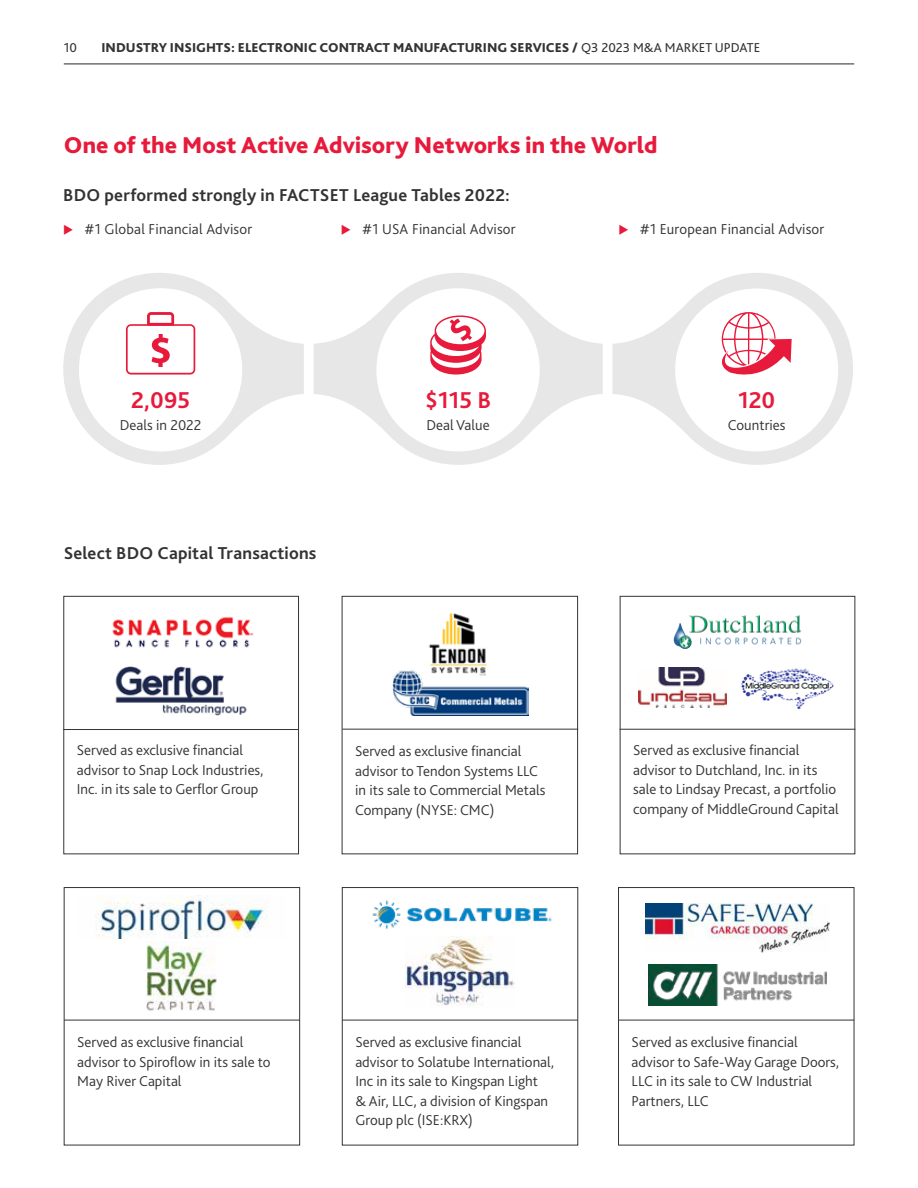
<style>
.page{position:relative;width:918px;height:1188px;background:#fff}
.page>*{position:absolute;margin:0;border:0;box-sizing:border-box;transform-origin:0 0}
.t1{font:800 24px "Bliss Pro";letter-spacing:.005em;color:#e81a3b}
.t2{font:700 24px "Bliss Pro";color:#e81a3b}
.t3{font:700 18px "Bliss Pro";letter-spacing:.01em;color:#333}
.t4{font:300 15px/19.5px "Bliss Pro";color:#333}
.t5{font:800 13.5px "Bliss Pro";color:#333}
.t6{font:13.5px "Bliss Pro";color:#333}
.s1{font-weight:400}
</style>
<div class="page">
<div style="left:342px;top:887px;width:236px;height:258px;border:1px solid #333"></div>
<hr style="left:620px;top:729px;width:235px;height:1px;background:#333">
<div style="left:342px;top:596px;width:236px;height:258px;border:1px solid #333"></div>
<hr style="left:342px;top:729px;width:236px;height:1px;background:#333">
<hr style="left:342px;top:1020px;width:236px;height:1px;background:#333">
<div style="left:618px;top:887px;width:236px;height:258px;border:1px solid #333"></div>
<hr style="left:618px;top:1020px;width:236px;height:1px;background:#333">
<div style="left:64px;top:887px;width:236px;height:258px;border:1px solid #333"></div>
<hr style="left:64px;top:1020px;width:236px;height:1px;background:#333">
<div style="left:63px;top:596px;width:236px;height:258px;border:1px solid #333"></div>
<hr style="left:63px;top:729px;width:236px;height:1px;background:#333">
<img style="left:429px;top:613px;width:58px;height:56px">
<img style="left:392px;top:669px;width:136px;height:46px">
<img style="left:673px;top:615px;width:129px;height:34px">
<img style="left:638px;top:667px;width:89px;height:41px">
<img style="left:741px;top:668px;width:93px;height:42px">
<img style="left:372px;top:900px;width:180px;height:29px">
<img style="left:405px;top:937px;width:109px;height:69px">
<img style="left:645px;top:903px;width:185px;height:50px">
<img style="left:648px;top:965px;width:179px;height:40px">
<img style="left:112px;top:617px;width:142px;height:31px">
<img style="left:115px;top:666px;width:132px;height:49px">
<img style="left:95px;top:896px;width:173px;height:42px">
<img style="left:147px;top:941px;width:70px;height:70px">
<svg style="left:63px;top:273px;width:241px;height:192px"></svg>
<div style="left:79px;top:288px;width:163px;height:163px;background:#fff;border-radius:50%"></div>
<svg style="left:314px;top:273px;width:289px;height:192px"></svg>
<div style="left:376px;top:288px;width:164px;height:163px;background:#fff;border-radius:50%"></div>
<svg style="left:613px;top:273px;width:240px;height:192px"></svg>
<div style="left:675px;top:288px;width:163px;height:163px;background:#fff;border-radius:50%"></div>
<svg style="left:126px;top:312px;width:69px;height:63px"></svg>
<svg style="left:430px;top:315px;width:56px;height:60px"></svg>
<svg style="left:721px;top:312px;width:71px;height:63px"></svg>
<hr style="left:64px;top:63px;width:790px;height:1px;background:#333">
<p class="t6" style="left:64px;top:39px;width:15px">10</p>
<p class="t5" style="left:102px;top:39px;width:660px">INDUSTRY INSIGHTS: ELECTRONIC CONTRACT MANUFACTURING SERVICES / <span class="s1">Q3 2023 M&amp;A MARKET UPDATE</span></p>
<h1 class="t1" style="left:64px;top:130px;width:595px">One of the Most Active Advisory Networks in the World</h1>
<p class="t3" style="left:63px;top:184px;width:448px">BDO performed strongly in FACTSET League Tables 2022:</p>
<p class="t4" style="left:84px;top:219px;width:169px">#1 Global Financial Advisor</p>
<p class="t4" style="left:362px;top:219px;width:155px">#1 USA Financial Advisor</p>
<p class="t4" style="left:640px;top:219px;width:186px">#1 European Financial Advisor</p>
<h1 class="t2" style="left:131px;top:385px;width:61px">2,095</h1>
<p class="t4" style="left:120px;top:415px;width:83px">Deals in 2022</p>
<p class="t3" style="left:64px;top:542px;width:254px">Select BDO Capital Transactions</p>
<h1 class="t2" style="left:425px;top:385px;width:67px">$115 B</h1>
<p class="t4" style="left:426px;top:415px;width:65px">Deal Value</p>
<p class="t4" style="left:77px;top:740px;width:188px">Served as exclusive financial advisor to Snap Lock Industries,<br>Inc. in its sale to Gerflor Group</p>
<p class="t4" style="left:355px;top:741px;width:192px">Served as exclusive financial advisor to Tendon Systems LLC in its sale to Commercial Metals<br>Company (NYSE: CMC)</p>
<h1 class="t2" style="left:738px;top:385px;width:39px">120</h1>
<p class="t4" style="left:728px;top:415px;width:59px">Countries</p>
<p class="t4" style="left:633px;top:740px;width:207px">Served as exclusive financial advisor to Dutchland, Inc. in its sale to Lindsay Precast, a portfolio company of MiddleGround Capital</p>
<p class="t4" style="left:77px;top:1032px;width:195px">Served as exclusive financial advisor to Spiroflow in its sale to<br>May River Capital</p>
<p class="t4" style="left:355px;top:1032px;width:200px">Served as exclusive financial advisor to Solatube International,<br>Inc in its sale to Kingspan Light<br>&amp; Air, LLC, a division of Kingspan<br>Group plc (ISE:KRX)</p>
<p class="t4" style="left:632px;top:1032px;width:209px">Served as exclusive financial advisor to Safe-Way Garage Doors,<br>LLC in its sale to CW Industrial<br>Partners, LLC</p>
</div>
